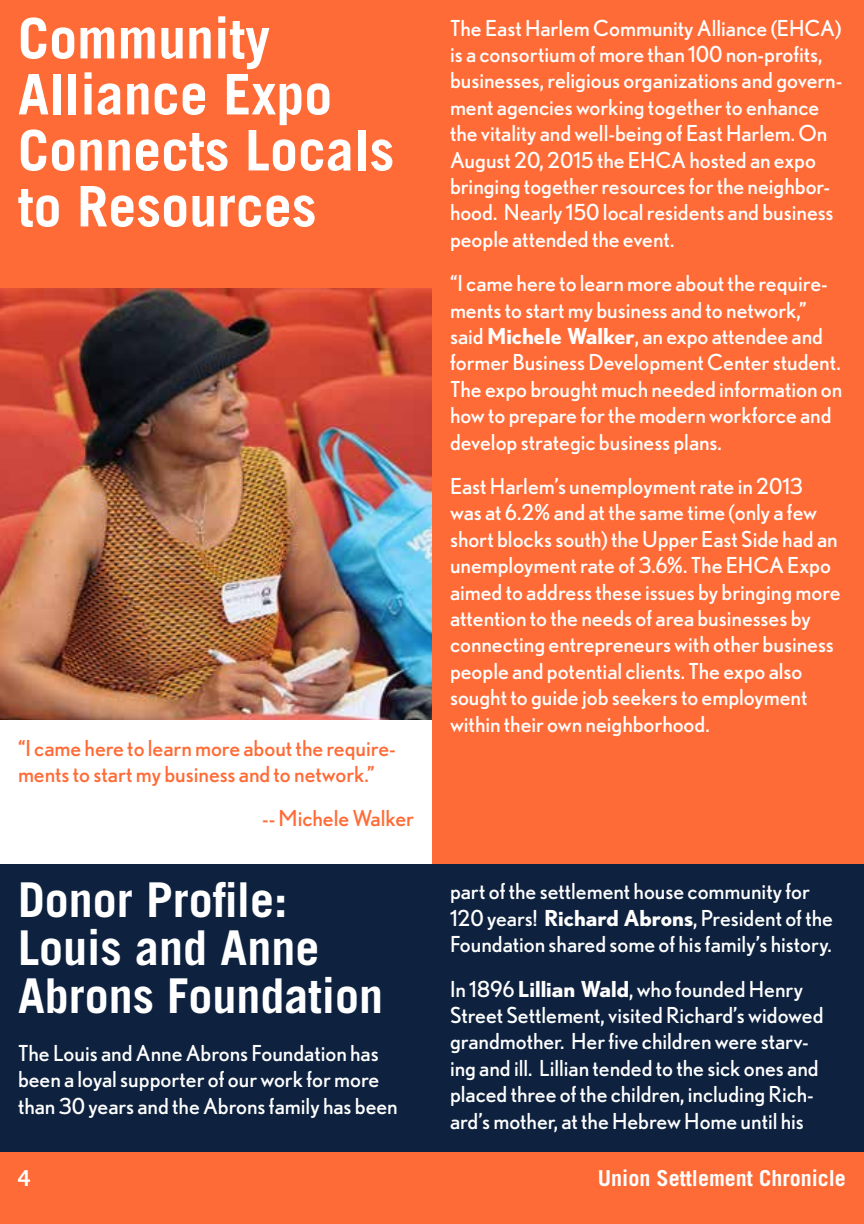
<style>
.page{position:relative;width:864px;height:1224px;background:#fff}
.page>*{position:absolute;margin:0;border:0;box-sizing:border-box;transform-origin:0 0}
.t1{font:700 56px/56px "Trade Gothic LT Std";color:#fff}
.t2{font:700 48px/48px "Trade Gothic LT Std";color:#fff}
.t3{font:22px/26.4px "Nobel";color:#fff}
.t4{font:22px/26.4px "Nobel";color:#ff6b36}
.t5{font:700 22px "Trade Gothic LT Std";color:#fff}
.s1{font-weight:700}
</style>
<div class="page">
<div style="left:0;top:1152px;width:864px;height:72px;background:#ff6b36"></div>
<div style="left:432px;top:0;width:432px;height:864px;background:#ff6b36"></div>
<div style="left:0;top:0;width:432px;height:288px;background:#ff6b36"></div>
<img style="left:0;top:288px;width:432px;height:432px">
<div style="left:0;top:864px;width:432px;height:288px;background:#0e223f"></div>
<div style="left:432px;top:864px;width:432px;height:288px;background:#0e223f"></div>
<hr style="left:863px;top:0;width:1px;height:288px;background:#8c189b">
<h1 class="t1" style="left:18px;top:10px;width:378px">Community<br>Alliance Expo<br>Connects Locals to Resources</h1>
<p class="t4" style="left:18px;top:734px;width:379px">“I came here to learn more about the require&shy;ments to start my business and to network.”</p>
<p class="t4" style="left:262px;top:805px;width:153px">-- Michele Walker</p>
<h2 class="t2" style="left:18px;top:875px;width:367px">Donor Profile:<br>Louis and Anne<br>Abrons Foundation</h2>
<p class="t3" style="left:18px;top:1040px;width:381px">The Louis and Anne Abrons Foundation has been a loyal supporter of our work for more than 30 years and the Abrons family has been</p>
<p class="t3" style="left:450px;top:14px;width:394px">The East Harlem Community Alliance (EHCA) is a consortium of more than 100 non-profits, businesses, religious organizations and govern&shy;ment agencies working together to enhance the vitality and well-being of East Harlem. On August 20, 2015 the EHCA hosted an expo bringing together resources for the neighbor&shy;hood. Nearly 150 local residents and business people attended the event.</p>
<p class="t3" style="left:450px;top:270px;width:394px">“I came here to learn more about the require&shy;ments to start my business and to network,” said <span class="s1">Michele Walker</span>, an expo attendee and former Business Development Center student.<br>The expo brought much needed information on how to prepare for the modern workforce and develop strategic business plans.</p>
<p class="t3" style="left:450px;top:473px;width:392px">East Harlem’s unemployment rate in 2013<br>was at 6.2% and at the same time (only a few short blocks south) the Upper East Side had an unemployment rate of 3.6%. The EHCA Expo aimed to address these issues by bringing more attention to the needs of area businesses by connecting entrepreneurs with other business people and potential clients. The expo also sought to guide job seekers to employment within their own neighborhood.</p>
<p class="t3" style="left:450px;top:878px;width:384px">part of the settlement house community for<br>120 years! <span class="s1">Richard Abrons</span>, President of the<br>Foundation shared some of his family’s history.</p>
<p class="t3" style="left:450px;top:975px;width:375px">In 1896 <span class="s1">Lillian Wald</span>, who founded Henry Street Settlement, visited Richard’s widowed grandmother. Her five children were starv&shy;ing and ill. Lillian tended to the sick ones and placed three of the children, including Rich&shy;ard’s mother, at the Hebrew Home until his</p>
<p class="t5" style="left:18px;top:1165px;width:14px">4</p>
<p class="t5" style="left:598px;top:1165px;width:250px">Union Settlement Chronicle</p>
</div>
